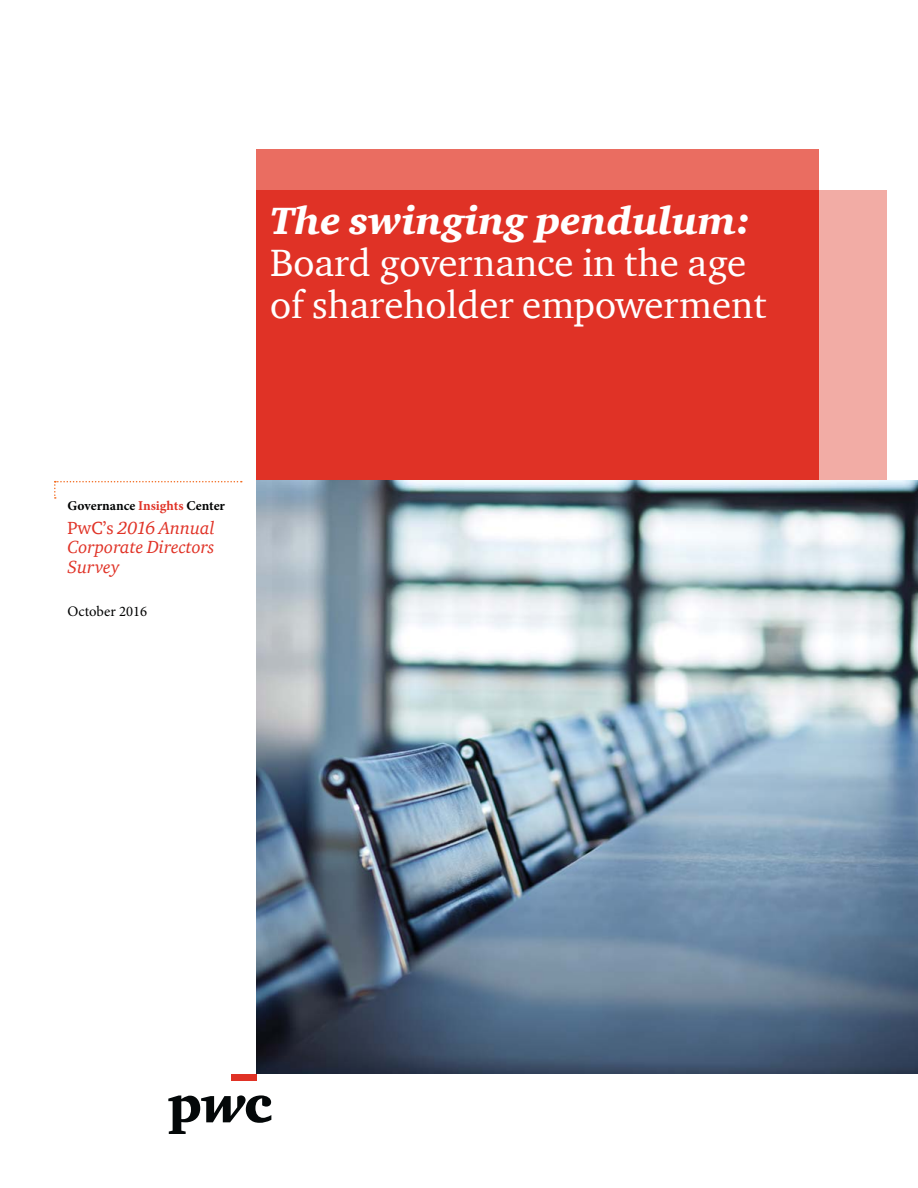
<style>
.page{position:relative;width:918px;height:1188px;background:#fff}
.page>*{position:absolute;margin:0;border:0;box-sizing:border-box;transform-origin:0 0}
.t1{font:39px/42px "ITC Charter Com";color:#fff}
.t2{font:italic 900 39px "ITC Charter Com";color:#fff}
.t3{font:italic 18px/19.5px "ITC Charter Com";color:#e03226;text-align:justify}
.t4{font:14.7px "Minion Pro";color:#010202}
.t5{font:700 13.5px "Minion Pro";color:#010202}
.s1{color:#e03226}
.s2{font-style:normal}
</style>
<div class="page">
<div style="left:231px;top:1074px;width:26px;height:6px;background:#e03226"></div>
<svg style="left:168px;top:1095px;width:103px;height:39px"></svg>
<div style="left:256px;top:190px;width:631px;height:827px;background:#f2aca5"></div>
<div style="left:256px;top:150px;width:563px;height:867px;background:#ea6d61"></div>
<div style="left:256px;top:190px;width:563px;height:827px;background:#e03226"></div>
<svg style="left:54px;top:481px;width:188px;height:18px"></svg>
<img style="left:257px;top:481px;width:661px;height:593px">
<p class="t2" style="left:270px;top:197px;width:483px">The swinging pendulum:</p>
<p class="t1" style="left:270px;top:241px;width:498px">Board governance in the age of shareholder empowerment</p>
<p class="t5" style="left:68px;top:497px;width:159px">Governance <span class="s1">Insights</span> Center</p>
<p class="t3" style="left:68px;top:517px;width:149px"><span class="s2">PwC’s</span> 2016 Annual Corporate Directors Survey</p>
<p class="t4" style="left:68px;top:603px;width:81px">October 2016</p>
</div>
